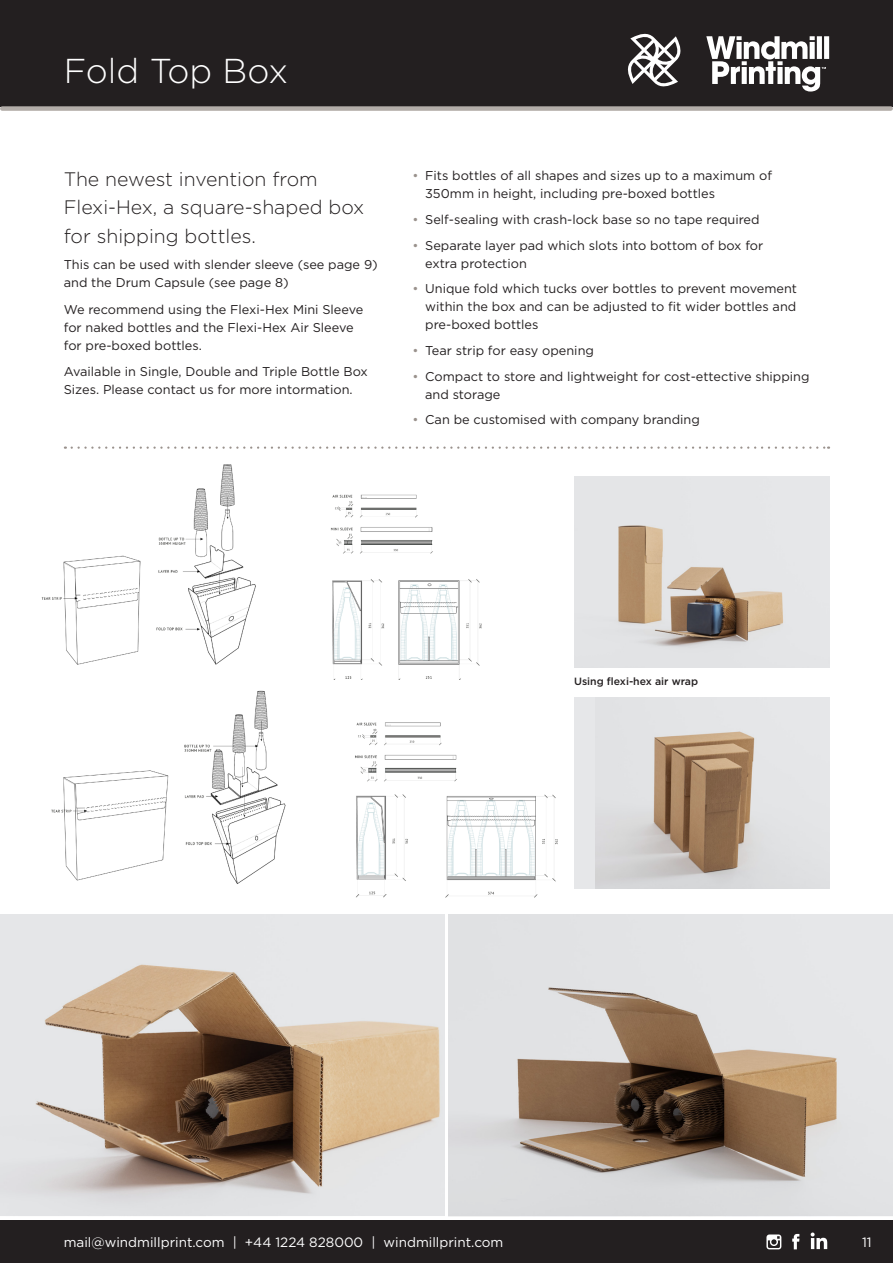
<style>
.page{position:relative;width:893px;height:1263px;background:#fff}
.page>*{position:absolute;margin:0;border:0;box-sizing:border-box;transform-origin:0 0}
.t1{font:300 34.5px "Gotham";color:#fff}
.t2{font:300 19.5px/28.5px "Gotham";color:#231f20}
.t3{font:13.5px "Gotham";color:#fff}
.t4{font:12.75px/18px "Gotham";color:#231f20}
.t5{font:500 10.5px "Gotham";color:#231f20}
.s1{color:#9a928d}
</style>
<div class="page">
<div style="left:0;top:0;width:893px;height:106px;background:#231f20"></div>
<div style="left:0;top:1220px;width:893px;height:43px;background:#231f20"></div>
<svg style="left:706px;top:36px;width:123px;height:56px"></svg>
<svg style="left:628px;top:34px;width:53px;height:53px"></svg>
<div style="left:2px;top:106px;width:889px;height:5px;background:#b3ada9"></div>
<svg style="left:792px;top:1234px;width:7px;height:15px"></svg>
<svg style="left:766px;top:1234px;width:15px;height:15px"></svg>
<svg style="left:811px;top:1232px;width:16px;height:17px"></svg>
<svg style="left:72px;top:446px;width:757px;height:3px"></svg>
<img style="left:41px;top:464px;width:441px;height:216px">
<img style="left:51px;top:690px;width:507px;height:208px">
<svg style="left:0;top:914px;width:444px;height:302px;background:#c3b6ab"></svg>
<svg style="left:449px;top:914px;width:444px;height:302px;background:#c5bdb7"></svg>
<svg style="left:574px;top:697px;width:255px;height:192px;background:#cfc8c1"></svg>
<svg style="left:574px;top:476px;width:255px;height:192px;background:#d6d1cd"></svg>
<p class="t1" style="left:64px;top:49px;width:226px">Fold Top Box</p>
<p class="t2" style="left:64px;top:164px;width:302px">The newest invention from<br>Flexi-Hex, a square-shaped box for shipping bottles.</p>
<p class="t4" style="left:64px;top:255px;width:315px">This can be used with slender sleeve (see page 9) and the Drum Capsule (see page 8)</p>
<p class="t4" style="left:64px;top:300px;width:301px">We recommend using the Flexi-Hex Mini Sleeve for naked bottles and the Flexi-Hex Air Sleeve for pre-boxed bottles.</p>
<p class="t4" style="left:64px;top:362px;width:306px">Available in Single, Double and Triple Bottle Box<br>Sizes. Please contact us for more intormation.</p>
<p class="t4" style="left:425px;top:166px;width:348px;text-indent:-13px"><span class="s1">•</span> Fits bottles of all shapes and sizes up to a maximum of<br>350mm in height, including pre-boxed bottles</p>
<p class="t4" style="left:412px;top:210px;width:349px"><span class="s1">•</span> Self-sealing with crash-lock base so no tape required</p>
<p class="t4" style="left:425px;top:236px;width:340px;text-indent:-13px"><span class="s1">•</span> Separate layer pad which slots into bottom of box for extra protection</p>
<p class="t4" style="left:425px;top:279px;width:373px;text-align:justify;text-indent:-13px"><span class="s1">•</span> Unique fold which tucks over bottles to prevent movement within the box and can be adjusted to fit wider bottles and pre-boxed bottles</p>
<p class="t4" style="left:412px;top:341px;width:183px"><span class="s1">•</span> Tear strip for easy opening</p>
<p class="t4" style="left:425px;top:367px;width:386px;text-indent:-13px"><span class="s1">•</span> Compact to store and lightweight for cost-ettective shipping and storage</p>
<p class="t4" style="left:412px;top:410px;width:289px"><span class="s1">•</span> Can be customised with company branding</p>
<p class="t5" style="left:574px;top:674px;width:125px">Using flexi-hex air wrap</p>
<p class="t3" style="left:64px;top:1234px;width:441px">mail@windmillprint.com | +44 1224 828000 | windmillprint.com</p>
<p class="t3" style="left:862px;top:1234px;width:11px">11</p>
</div>
